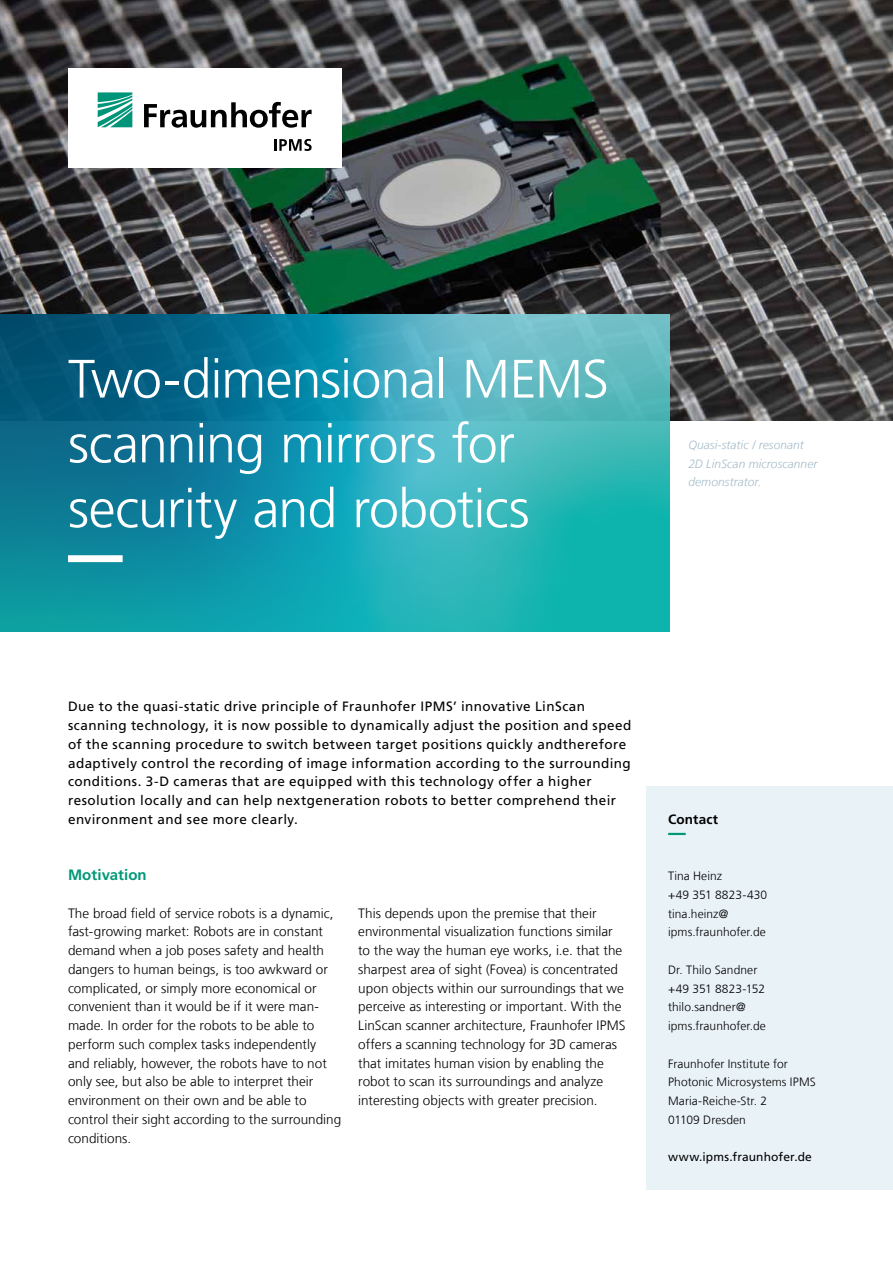
<style>
.page{position:relative;width:893px;height:1263px;background:#fff}
.page>*{position:absolute;margin:0;border:0;box-sizing:border-box;transform-origin:0 0}
.t1{font:300 54px/64.8px "Frutiger LT Com";letter-spacing:-.02em;color:#fff}
.t2{font:700 15px "Frutiger LT Com";letter-spacing:.005em;color:#009879}
.t3{font:300 13.5px/18.8px "Frutiger LT Com";color:#000}
.t4{font:13.5px/18.8px "Frutiger LT Com";letter-spacing:.03em;color:#000}
.t5{font:700 13.5px "Frutiger LT Com";letter-spacing:.01em;color:#000}
.t6{font:300 12px/18.8px "Frutiger LT Com";letter-spacing:.005em;color:#000}
.t7{font:italic 300 12px/18.8px "Frutiger LT Com";letter-spacing:.005em;color:#a5bcca}
.t8{font:12px "Frutiger LT Com";letter-spacing:.01em;color:#000}
</style>
<div class="page">
<img style="left:0;top:0;width:893px;height:421px">
<div style="left:68px;top:68px;width:273px;height:99px;background:#fff"></div>
<svg style="left:98px;top:92px;width:34px;height:35px"></svg>
<svg style="left:144px;top:102px;width:168px;height:26px"></svg>
<svg style="left:274px;top:139px;width:38px;height:12px"></svg>
<svg style="left:0;top:314px;width:670px;height:317px;background:#29a"></svg>
<svg style="left:68px;top:555px;width:559px;height:7px;background:#2eafb9"></svg>
<div style="left:647px;top:786px;width:246px;height:403px;background:#e9f2f7"></div>
<svg style="left:668px;top:833px;width:18px;height:2px"></svg>
<h1 class="t1" style="left:68px;top:347px;width:542px">Two-dimensional MEMS scanning mirrors for security and robotics</h1>
<p class="t7" style="left:688px;top:435px;width:131px">Quasi-static / resonant<br>2D LinScan microscanner demonstrator.</p>
<p class="t4" style="left:68px;top:697px;width:565px">Due to the quasi-static drive principle of Fraunhofer IPMS’ innovative LinScan scanning technology, it is now possible to dynamically adjust the position and speed of the scanning procedure to switch between target positions quickly andtherefore adaptively control the recording of image information according to the surrounding conditions. 3-D cameras that are equipped with this technology offer a higher resolution locally and can help nextgeneration robots to better comprehend their environment and see more clearly.</p>
<p class="t2" style="left:68px;top:866px;width:80px">Motivation</p>
<p class="t3" style="left:68px;top:904px;width:275px">The broad field of service robots is a dynamic, fast-growing market: Robots are in constant demand when a job poses safety and health dangers to human beings, is too awkward or complicated, or simply more economical or convenient than it would be if it were man&shy;made. In order for the robots to be able to perform such complex tasks independently and reliably, however, the robots have to not only see, but also be able to interpret their environment on their own and be able to control their sight according to the surrounding conditions.</p>
<p class="t3" style="left:358px;top:904px;width:269px">This depends upon the premise that their environmental visualization functions similar to the way the human eye works, i.e. that the sharpest area of sight (Fovea) is concentrated upon objects within our surroundings that we perceive as interesting or important. With the LinScan scanner architecture, Fraunhofer IPMS offers a scanning technology for 3D cameras that imitates human vision by enabling the robot to scan its surroundings and analyze interesting objects with greater precision.</p>
<p class="t5" style="left:668px;top:811px;width:51px">Contact</p>
<p class="t6" style="left:668px;top:867px;width:101px">Tina Heinz<br>+49 351 8823-430 tina.heinz@ ipms.fraunhofer.de</p>
<p class="t6" style="left:668px;top:960px;width:99px">Dr. Thilo Sandner +49 351 8823-152 thilo.sandner@ ipms.fraunhofer.de</p>
<p class="t6" style="left:668px;top:1054px;width:149px">Fraunhofer Institute for<br>Photonic Microsystems IPMS<br>Maria-Reiche-Str. 2<br>01109 Dresden</p>
<p class="t8" style="left:668px;top:1150px;width:145px">www.ipms.fraunhofer.de</p>
</div>
